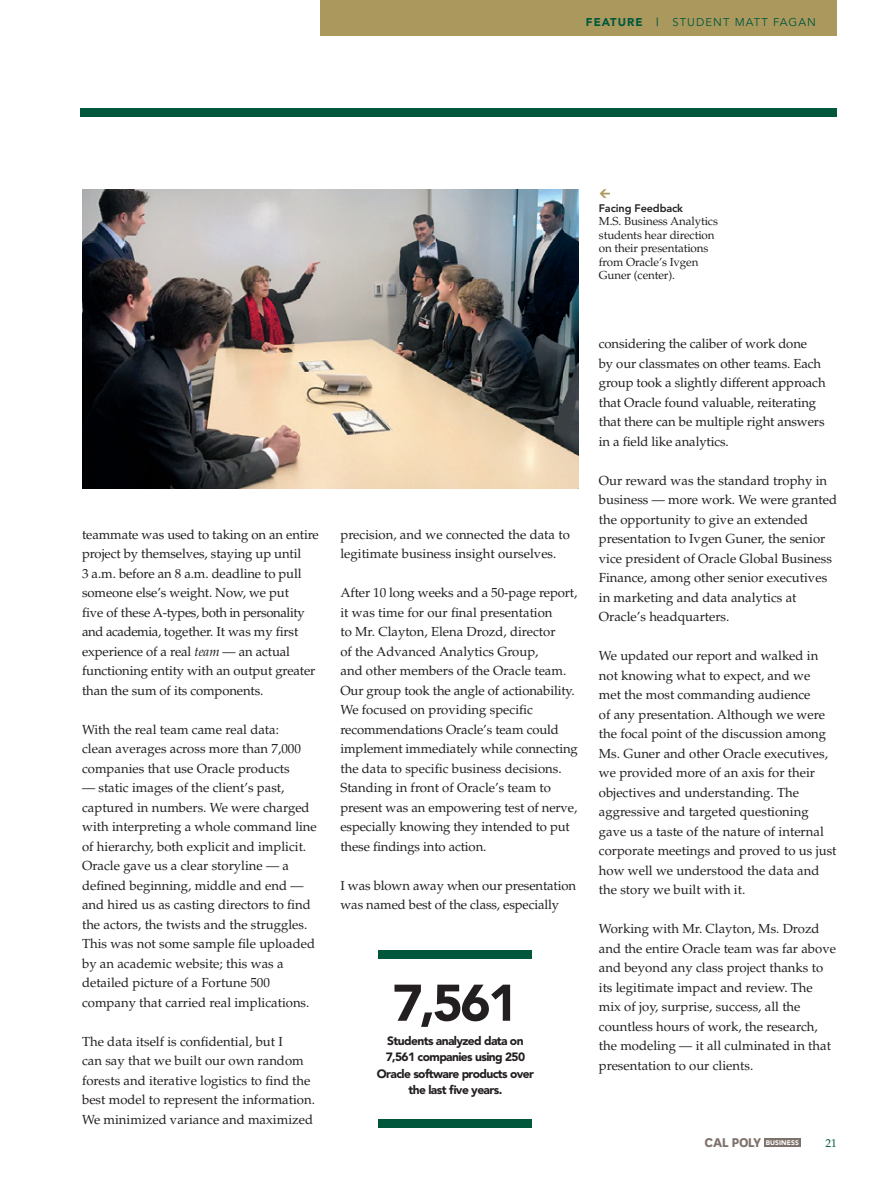
<style>
.page{position:relative;width:891px;height:1188px;background:#fff}
.page>*{position:absolute;margin:0;border:0;box-sizing:border-box;transform-origin:0 0}
.t1{font:900 51px "Avenir";color:#231f20}
.t2{font:700 14.85px "National";letter-spacing:-.02em;color:#7d716c}
.t3{font:13.2px/19.5px "Palatino";color:#231f20}
.t4{font:900 12px/16.5px "Avenir";letter-spacing:-.05em;color:#231f20;text-align:center}
.t5{font:11.7px/13.5px "Palatino";letter-spacing:-.01em;color:#231f20}
.t6{font:11.4px "Palatino";color:#00573c}
.t7{font:11.25px "Avenir";letter-spacing:.095em;color:#00573c}
.t8{font:800 10.8px "Avenir";letter-spacing:-.01em;color:#231f20}
.t9{font:900 6.6px "Avenir";letter-spacing:.02em;color:#fff}
.s1{font-weight:900}
.s2{font-weight:500}
.s3{font-style:italic}
</style>
<div class="page">
<div style="left:764px;top:1138px;width:37px;height:9px;background:#7d716c"></div>
<div style="left:320px;top:0;width:517px;height:35px;background:#aa985d"></div>
<div style="left:81px;top:108px;width:756px;height:8px;background:#00573c"></div>
<div style="left:378px;top:951px;width:154px;height:8px;background:#00573c"></div>
<div style="left:378px;top:1120px;width:154px;height:8px;background:#00573c"></div>
<img style="left:82px;top:189px;width:497px;height:299px">
<p class="t7" style="left:586px;top:16px;width:231px"><span class="s1">FEATURE</span> <span class="s2">|</span> STUDENT MATT FAGAN</p>
<p class="t8" style="left:599px;top:202px;width:86px">Facing Feedback</p>
<p class="t5" style="left:599px;top:215px;width:121px">M.S. Business Analytics students hear direction on their presentations from Oracle’s Ivgen<br>Guner (center).</p>
<p class="t3" style="left:82px;top:525px;width:238px">teammate was used to taking on an entire project by themselves, staying up until<br>3 a.m. before an 8 a.m. deadline to pull someone else’s weight. Now, we put<br>five of these A-types, both in personality and academia, together. It was my first experience of a real <span class="s3">team</span> — an actual functioning entity with an output greater than the sum of its components.</p>
<p class="t3" style="left:82px;top:720px;width:220px">With the real team came real data: clean averages across more than 7,000 companies that use Oracle products</p>
<p class="t3" style="left:82px;top:778px;width:236px">— static images of the client’s past, captured in numbers. We were charged with interpreting a whole command line of hierarchy, both explicit and implicit.<br>Oracle gave us a clear storyline — a defined beginning, middle and end — and hired us as casting directors to find the actors, the twists and the struggles.<br>This was not some sample file uploaded by an academic website; this was a detailed picture of a Fortune 500 company that carried real implications.</p>
<p class="t3" style="left:82px;top:1032px;width:234px">The data itself is confidential, but I<br>can say that we built our own random forests and iterative logistics to find the best model to represent the information.<br>We minimized variance and maximized</p>
<p class="t3" style="left:340px;top:525px;width:231px">precision, and we connected the data to legitimate business insight ourselves.</p>
<p class="t3" style="left:340px;top:583px;width:239px">After 10 long weeks and a 50-page report, it was time for our final presentation<br>to Mr. Clayton, Elena Drozd, director<br>of the Advanced Analytics Group,<br>and other members of the Oracle team.<br>Our group took the angle of actionability.<br>We focused on providing specific recommendations Oracle’s team could implement immediately while connecting the data to specific business decisions.<br>Standing in front of Oracle’s team to present was an empowering test of nerve, especially knowing they intended to put these findings into action.</p>
<p class="t3" style="left:340px;top:876px;width:237px">I was blown away when our presentation was named best of the class, especially</p>
<h1 class="t1" style="left:393px;top:972px;width:127px">7,561</h1>
<p class="t4" style="left:377px;top:1032px;width:159px">Students analyzed data on<br>7,561 companies using 250<br>Oracle software products over the last five years.</p>
<p class="t3" style="left:599px;top:334px;width:228px">considering the caliber of work done<br>by our classmates on other teams. Each group took a slightly different approach that Oracle found valuable, reiterating that there can be multiple right answers in a field like analytics.</p>
<p class="t3" style="left:599px;top:471px;width:240px">Our reward was the standard trophy in business — more work. We were granted the opportunity to give an extended presentation to Ivgen Guner, the senior vice president of Oracle Global Business Finance, among other senior executives in marketing and data analytics at Oracle’s headquarters.</p>
<p class="t3" style="left:599px;top:646px;width:239px">We updated our report and walked in not knowing what to expect, and we<br>met the most commanding audience<br>of any presentation. Although we were the focal point of the discussion among Ms. Guner and other Oracle executives, we provided more of an axis for their objectives and understanding. The aggressive and targeted questioning gave us a taste of the nature of internal corporate meetings and proved to us just how well we understood the data and the story we built with it.</p>
<p class="t3" style="left:599px;top:919px;width:239px">Working with Mr. Clayton, Ms. Drozd and the entire Oracle team was far above and beyond any class project thanks to its legitimate impact and review. The mix of joy, surprise, success, all the countless hours of work, the research, the modeling — it all culminated in that presentation to our clients.</p>
<p class="t2" style="left:705px;top:1132px;width:58px">CAL POLY</p>
<p class="t9" style="left:766px;top:1139px;width:35px">BUSINESS</p>
<p class="t6" style="left:826px;top:1137px;width:13px">21</p>
</div>
